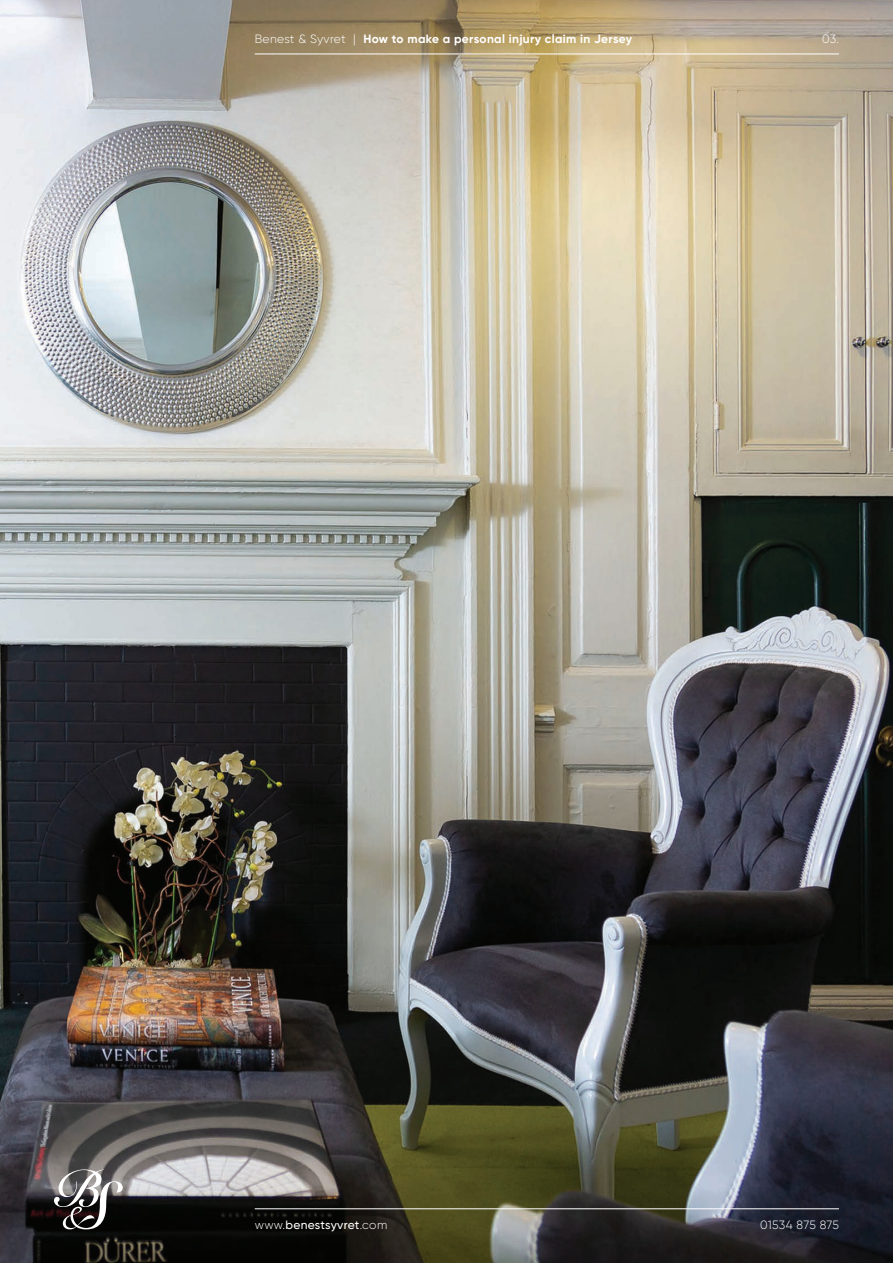
<style>
.page{position:relative;width:893px;height:1263px;background:#fff}
.page>*{position:absolute;margin:0;border:0;box-sizing:border-box;transform-origin:0 0}
.t1{font:700 12px "Gilroy";letter-spacing:.03em;color:#fff}
.t2{font:500 12px "Gilroy";letter-spacing:.015em;color:#fff}
.t3{font:300 12px "Gilroy";letter-spacing:.02em;color:#fff}
.s1{font-weight:300}
</style>
<div class="page">
<img style="left:0;top:0;width:893px;height:1263px">
<hr style="left:255px;top:54px;width:584px;height:1px;background:#fff">
<hr style="left:255px;top:1208px;width:584px;height:1px;background:#fff">
<img style="left:0;top:424px;width:145px;height:745px">
<svg style="left:54px;top:1169px;width:69px;height:60px"></svg>
<p class="t1" style="left:255px;top:31px;width:379px"><span class="s1">Benest &amp; Syvret |</span> How to make a personal injury claim in Jersey</p>
<p class="t3" style="left:822px;top:31px;width:18px">03.</p>
<p class="t2" style="left:255px;top:1218px;width:134px"><span class="s1">www.</span>benestsyvret<span class="s1">.com</span></p>
<p class="t3" style="left:760px;top:1218px;width:80px">01534 875 875</p>
</div>
